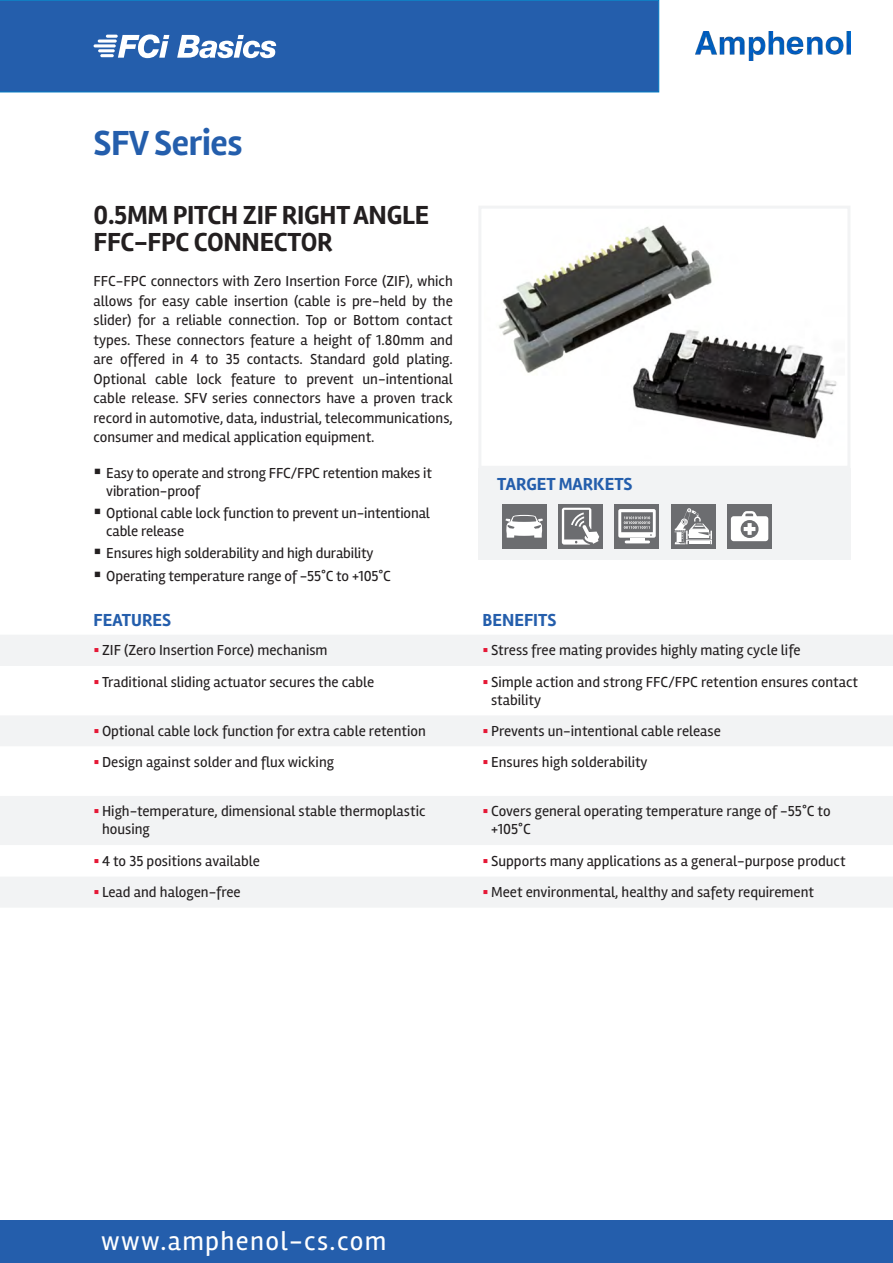
<style>
.page{position:relative;width:893px;height:1263px;background:#fff}
.page>*{position:absolute;margin:0;border:0;box-sizing:border-box;transform-origin:0 0}
.t1{font:700 36px "Rambla";letter-spacing:-.01em;color:#245eac}
.t2{font:700 27px/27px "Rambla";letter-spacing:-.01em;color:#231f20}
.t3{font:27px "Rambla";letter-spacing:.05em;color:#fff}
.t4{font:700 18px "Rambla";color:#245eac}
.t5{font:15px/19.5px "Rambla";color:#231f20}
.s1{color:#e51836}
</style>
<div class="page">
<div style="left:0;top:0;width:659px;height:92px;background:#245eac"></div>
<div style="left:0;top:1220px;width:893px;height:43px;background:#245eac"></div>
<img style="left:695px;top:31px;width:155px;height:30px">
<svg style="left:177px;top:35px;width:99px;height:23px"></svg>
<svg style="left:106px;top:34px;width:63px;height:24px"></svg>
<hr style="left:98px;top:40px;width:19px;height:3px;background:#fff;border-radius:2px">
<hr style="left:94px;top:44px;width:22px;height:3px;background:#fff;border-radius:2px">
<hr style="left:98px;top:49px;width:17px;height:3px;background:#fff;border-radius:2px">
<hr style="left:100px;top:54px;width:14px;height:3px;background:#fff;border-radius:2px">
<img style="left:498px;top:225px;width:339px;height:214px">
<div style="left:478px;top:206px;width:372px;height:263px;border:3px solid #f2f3f4"></div>
<div style="left:478px;top:469px;width:372px;height:91px;background:#f2f3f4"></div>
<div style="left:502px;top:504px;width:45px;height:45px;background:#6c6d70"></div>
<svg style="left:505px;top:515px;width:38px;height:23px"></svg>
<div style="left:558px;top:504px;width:45px;height:45px;background:#6c6d70"></div>
<svg style="left:562px;top:508px;width:37px;height:37px"></svg>
<div style="left:0;top:635px;width:893px;height:272px;background:#f2f3f4"></div>
<svg style="left:0;top:666px;width:893px;height:210px"></svg>
<div style="left:614px;top:504px;width:45px;height:45px;background:#6c6d70"></div>
<hr style="left:625px;top:540px;width:25px;height:3px;background:#fff">
<svg style="left:618px;top:509px;width:38px;height:31px"></svg>
<div style="left:671px;top:504px;width:45px;height:45px;background:#6c6d70"></div>
<svg style="left:674px;top:508px;width:38px;height:37px"></svg>
<div style="left:727px;top:504px;width:45px;height:45px;background:#6c6d70"></div>
<svg style="left:731px;top:511px;width:37px;height:30px"></svg>
<p class="t1" style="left:94px;top:121px;width:150px">SFV Series</p>
<p class="t2" style="left:94px;top:202px;width:337px">0.5MM PITCH ZIF RIGHT ANGLE<br>FFC-FPC CONNECTOR</p>
<p class="t5" style="left:94px;top:271px;width:361px;text-align:justify">FFC-FPC connectors with Zero Insertion Force (ZIF), which allows for easy cable insertion (cable is pre-held by the slider) for a reliable connection. Top or Bottom contact types. These connectors feature a height of 1.80mm and are offered in 4 to 35 contacts. Standard gold plating.<br>Optional cable lock feature to prevent un-intentional cable release. SFV series connectors have a proven track record in automotive, data, industrial, telecommunications, consumer and medical application equipment.</p>
<p class="t5" style="left:106px;top:464px;width:327px;line-height:18px;text-indent:-13px">▪ Easy to operate and strong FFC/FPC retention makes it vibration-proof</p>
<p class="t5" style="left:106px;top:504px;width:325px;line-height:18px;text-indent:-13px">▪ Optional cable lock function to prevent un-intentional cable release</p>
<p class="t5" style="left:94px;top:543px;width:282px">▪ Ensures high solderability and high durability</p>
<p class="t5" style="left:94px;top:566px;width:299px">▪ Operating temperature range of -55°C to +105°C</p>
<p class="t4" style="left:497px;top:474px;width:137px">TARGET MARKETS</p>
<p class="t4" style="left:94px;top:609px;width:79px">FEATURES</p>
<p class="t4" style="left:483px;top:609px;width:75px">BENEFITS</p>
<p class="t5" style="left:94px;top:640px;width:235px"><span class="s1">▪</span> ZIF (Zero Insertion Force) mechanism</p>
<p class="t5" style="left:483px;top:640px;width:319px"><span class="s1">▪</span> Stress free mating provides highly mating cycle life</p>
<p class="t5" style="left:94px;top:672px;width:282px"><span class="s1">▪</span> Traditional sliding actuator secures the cable</p>
<p class="t5" style="left:491px;top:672px;width:368px;line-height:18px;text-indent:-9px"><span class="s1">▪</span> Simple action and strong FFC/FPC retention ensures contact stability</p>
<p class="t5" style="left:94px;top:721px;width:334px"><span class="s1">▪</span> Optional cable lock function for extra cable retention</p>
<p class="t5" style="left:483px;top:721px;width:240px"><span class="s1">▪</span> Prevents un-intentional cable release</p>
<p class="t5" style="left:94px;top:752px;width:242px"><span class="s1">▪</span> Design against solder and flux wicking</p>
<p class="t5" style="left:483px;top:752px;width:167px"><span class="s1">▪</span> Ensures high solderability</p>
<p class="t5" style="left:102px;top:802px;width:325px;line-height:18px;text-indent:-9px"><span class="s1">▪</span> High-temperature, dimensional stable thermoplastic housing</p>
<p class="t5" style="left:491px;top:802px;width:341px;line-height:18px;text-indent:-9px"><span class="s1">▪</span> Covers general operating temperature range of -55°C to +105°C</p>
<p class="t5" style="left:94px;top:851px;width:168px"><span class="s1">▪</span> 4 to 35 positions available</p>
<p class="t5" style="left:483px;top:851px;width:364px"><span class="s1">▪</span> Supports many applications as a general-purpose product</p>
<p class="t5" style="left:94px;top:882px;width:149px"><span class="s1">▪</span> Lead and halogen-free</p>
<p class="t5" style="left:483px;top:882px;width:333px"><span class="s1">▪</span> Meet environmental, healthy and safety requirement</p>
<h2 class="t3" style="left:101px;top:1224px;width:287px">www.amphenol-cs.com</h2>
</div>
